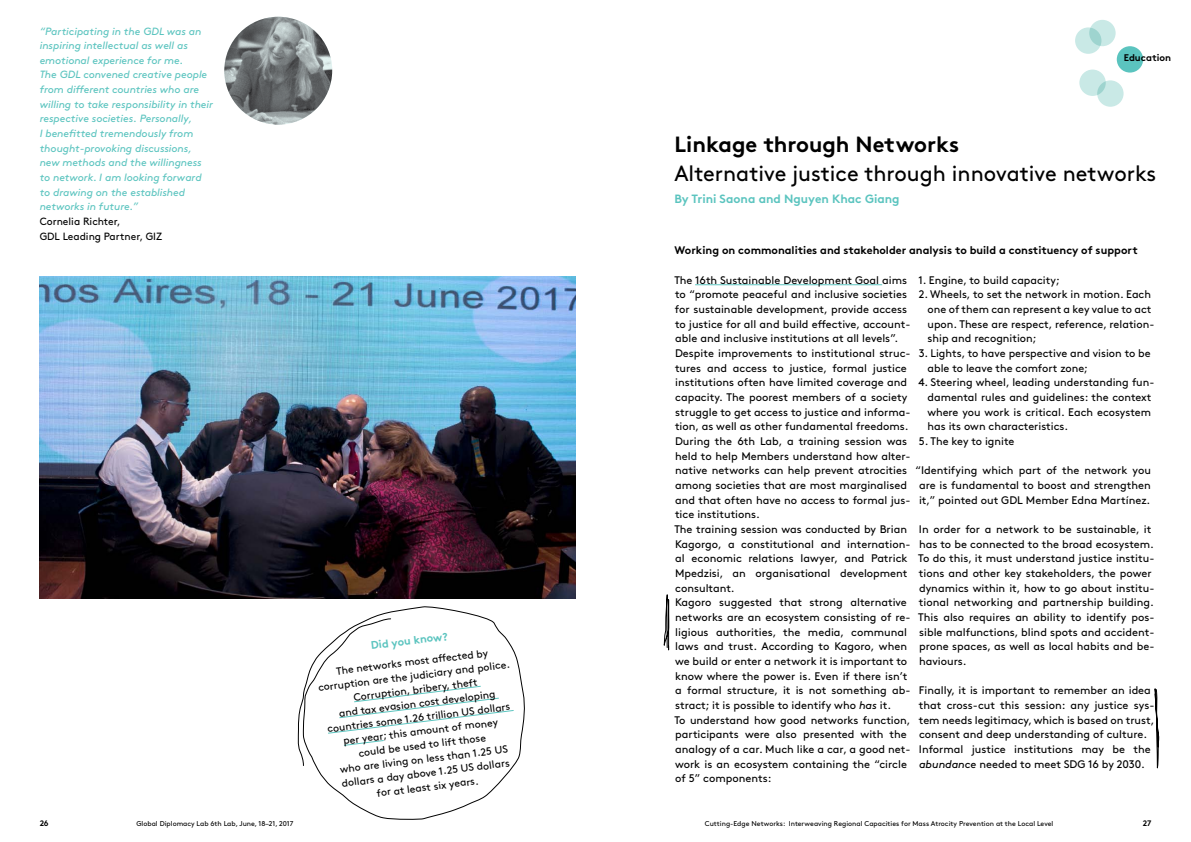
<style>
.page{position:relative;width:1191px;height:842px;background:#fff}
.page>*{position:absolute;margin:0;border:0;box-sizing:border-box;transform-origin:0 0}
.t1{font:22px "Brown Std Regular Alt";color:#000}
.t2{font:700 22px "Brown Std";color:#000}
.t3{font:700 12px "Brown Std";color:#5bc4bf}
.t4{font:11px/14.7px "Brown Std Regular Alt";color:#000}
.t5{font:11px "Brown Std Bold Alt";color:#000}
.t6{font:700 11px "Brown Std";color:#5bc4bf}
.t7{font:10.5px/14.7px "Brown Std Italic Alt";letter-spacing:-.005em;color:#5bc4bf}
.t8{font:10.5px/14px "Brown Std Regular Alt";color:#000}
.t9{font:700 9.7px "Brown Std";color:#000}
.t10{font:700 8px "Brown Std";color:#000}
.t11{font:7px "Brown Std Regular Alt";color:#000}
.s1{font-family:"Brown Std";font-style:italic}
</style>
<div class="page">
<hr style="left:695px;top:284px;width:187px;height:1px;background:#5bc4bf">
<img style="left:40px;top:276px;width:535px;height:322px">
<div style="left:1089px;top:20px;width:26px;height:26px;background:#c9e9e6;border-radius:50%"></div>
<div style="left:1097px;top:80px;width:26px;height:27px;background:#c9e9e6;border-radius:50%"></div>
<div style="left:1116px;top:46px;width:27px;height:27px;background:#5bc4bf;border-radius:50%"></div>
<div style="left:1079px;top:70px;width:26px;height:26px;background:#c9e9e6;border-radius:50%"></div>
<svg style="left:1075px;top:27px;width:26px;height:27px"></svg>
<img style="left:224px;top:17px;width:108px;height:108px;border-radius:54px">
<svg style="left:1154px;top:688px;width:5px;height:81px"></svg>
<svg style="left:663px;top:594px;width:7px;height:57px"></svg>
<svg style="left:297px;top:606px;width:228px;height:214px"></svg>
<p class="t7" style="left:40px;top:24px;width:175px">“Participating in the GDL was an inspiring intellectual as well as emotional experience for me.<br>The GDL convened creative people from different countries who are willing to take responsibility in their respective societies. Personally,<br>I benefitted tremendously from thought-provoking discussions, new methods and the willingness to network. I am looking forward to drawing on the established networks in future.”</p>
<p class="t8" style="left:40px;top:214px;width:124px;line-height:14.7px">Cornelia Richter,<br>GDL Leading Partner, GIZ</p>
<p class="t6" style="left:370px;top:639px;width:79px;rotate:-7deg">Did you know?</p>
<p class="t8" style="left:316px;top:667px;width:194px;text-align:center;rotate:-7deg">The networks most aff ected by corruption are the judiciary and police.<br>Corruption, bribery, theft<br>and tax evasion cost developing countries some 1.26 trillion US dollars per year; this amount of money<br>could be used to lift those<br>who are living on less than 1.25 US dollars a day above 1.25 US dollars<br>for at least six years.</p>
<p class="t9" style="left:1123px;top:52px;width:49px">Education</p>
<h1 class="t2" style="left:674px;top:131px;width:286px">Linkage through Networks</h1>
<h1 class="t1" style="left:674px;top:161px;width:483px">Alternative justice through innovative networks</h1>
<p class="t3" style="left:674px;top:192px;width:227px">By Trini Saona and Nguyen Khac Giang</p>
<p class="t5" style="left:674px;top:244px;width:465px">Working on commonalities and stakeholder analysis to build a constituency of support</p>
<p class="t4" style="left:674px;top:273px;width:238px">The 16th Sustainable Development Goal aims to “promote peaceful and inclusive societies for sustainable development, provide access to justice for all and build effective, account&shy;able and inclusive institutions at all levels”.<br>Despite improvements to institutional struc&shy;tures and access to justice, formal justice institutions often have limited coverage and capacity. The poorest members of a society struggle to get access to justice and informa&shy;tion, as well as other fundamental freedoms.<br>During the 6th Lab, a training session was held to help Members understand how alter&shy;native networks can help prevent atrocities among societies that are most marginalised and that often have no access to formal jus&shy;tice institutions.<br>The training session was conducted by Brian Kagorgo, a constitutional and internation&shy;al economic relations lawyer, and Patrick Mpedzisi, an organisational development consultant.<br>Kagoro suggested that strong alternative networks are an ecosystem consisting of re&shy;ligious authorities, the media, communal laws and trust. According to Kagoro, when we build or enter a network it is important to know where the power is. Even if there isn’t a formal structure, it is not something ab&shy;stract; it is possible to identify who <span class="s1">has</span> it.<br>To understand how good networks function, participants were also presented with the analogy of a car. Much like a car, a good net&shy;work is an ecosystem containing the “circle of 5” components:</p>
<p class="t4" style="left:918px;top:273px;width:143px">1. Engine, to build capacity;</p>
<p class="t4" style="left:927px;top:287px;width:228px;text-indent:-9px">2. Wheels, to set the network in motion. Each one of them can represent a key value to act upon. These are respect, reference, relation&shy;ship and recognition;</p>
<p class="t4" style="left:927px;top:346px;width:225px;text-indent:-9px">3. Lights, to have perspective and vision to be able to leave the comfort zone;</p>
<p class="t4" style="left:927px;top:375px;width:228px;text-indent:-9px">4. Steering wheel, leading understanding fun&shy;damental rules and guidelines: the context where you work is critical. Each ecosystem has its own characteristics.</p>
<p class="t4" style="left:919px;top:434px;width:97px">5. The key to ignite</p>
<p class="t4" style="left:915px;top:463px;width:237px;text-align:center">“Identifying which part of the network you are is fundamental to boost and strengthen it,” pointed out GDL Member Edna Martínez.</p>
<p class="t4" style="left:918px;top:522px;width:238px">In order for a network to be sustainable, it has to be connected to the broad ecosystem.<br>To do this, it must understand justice institu&shy;tions and other key stakeholders, the power dynamics within it, how to go about institu&shy;tional networking and partnership building.<br>This also requires an ability to identify pos&shy;sible malfunctions, blind spots and accident&shy;prone spaces, as well as local habits and be&shy;haviours.</p>
<p class="t4" style="left:919px;top:683px;width:237px">Finally, it is important to remember an idea that cross-cut this session: any justice sys&shy;tem needs legitimacy, which is based on trust, consent and deep understanding of culture.<br>Informal justice institutions may be the <span class="s1">abundance</span> needed to meet SDG 16 by 2030.</p>
<p class="t10" style="left:40px;top:818px;width:10px">26</p>
<p class="t11" style="left:136px;top:820px;width:158px">Global Diplomacy Lab 6th Lab, June, 18–21, 2017</p>
<p class="t11" style="left:705px;top:820px;width:350px">Cutting-Edge Networks: Interweaving Regional Capacities for Mass Atrocity Prevention at the Local Level</p>
<p class="t10" style="left:1142px;top:818px;width:10px">27</p>
</div>
